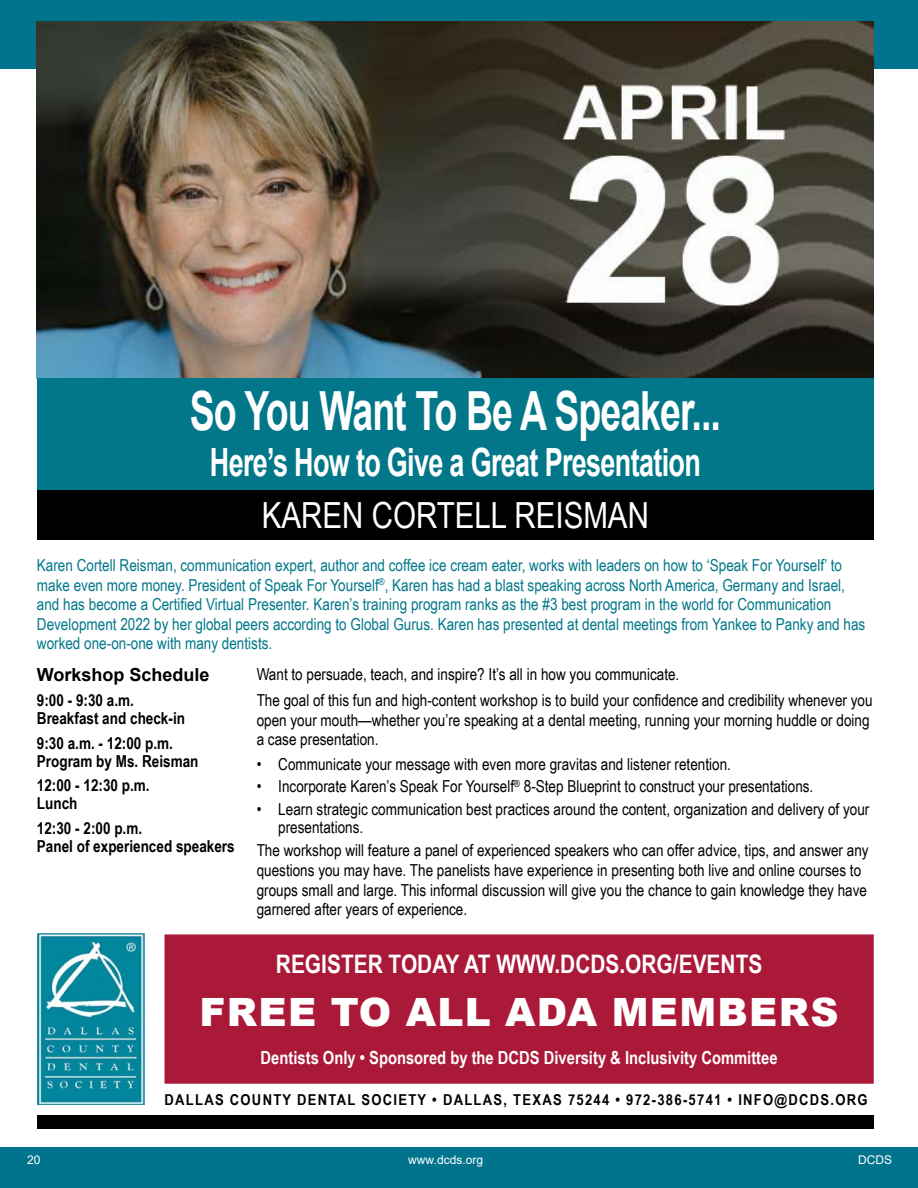
<style>
.page{position:relative;width:918px;height:1188px;background:#fff}
.page>*{position:absolute;margin:0;border:0;box-sizing:border-box;transform-origin:0 0}
.t1{font:700 54px "Arial";letter-spacing:-.025em;color:#fff;scale:.69 1}
.t2{font:900 39px "Arial";letter-spacing:.035em;color:#fff}
.t3{font:700 38.85px "Arial";letter-spacing:-.025em;color:#fff;scale:.69 1}
.t4{font:36px "Arial Narrow";color:#fff}
.t5{font:700 25.5px "Arial Narrow";color:#fff}
.t6{font:700 18px "Arial Narrow";color:#fff}
.t7{font:700 18px "Arial";color:#000}
.t8{font:16.5px/19.5px "Arial Narrow";color:#000}
.t9{font:16.5px/19.5px "Arial Narrow";color:#027789}
.t10{font:700 16.5px/18px "Arial Narrow";color:#000}
.t11{font:700 15px "Arial Narrow";letter-spacing:.08em;color:#000;scale:1.06 1}
.t12{font:12px "Arial";color:#fff}
</style>
<div class="page">
<div style="left:0;top:1148px;width:918px;height:40px;background:#00748d"></div>
<div style="left:0;top:0;width:918px;height:61px;background:#00748d"></div>
<div style="left:0;top:52px;width:918px;height:17px;background:#00748d"></div>
<img style="left:37px;top:22px;width:837px;height:356px">
<div style="left:37px;top:378px;width:837px;height:112px;background:#027789"></div>
<div style="left:37px;top:490px;width:837px;height:50px;background:#000"></div>
<div style="left:37px;top:1115px;width:837px;height:14px;background:#000"></div>
<img style="left:37px;top:934px;width:107px;height:171px">
<div style="left:165px;top:935px;width:708px;height:148px;background:#ab1939"></div>
<div style="left:165px;top:934px;width:709px;height:150px;border:2px solid #ab1939"></div>
<h1 class="t1" style="left:190px;top:373px;width:771px">So You Want To Be A Speaker...</h1>
<h3 class="t3" style="left:210px;top:435px;width:713px">Here’s How to Give a Great Presentation</h3>
<h3 class="t4" style="left:262px;top:489px;width:389px">KAREN CORTELL REISMAN</h3>
<p class="t9" style="left:37px;top:555px;width:830px">Karen Cortell Reisman, communication expert, author and coffee ice cream eater, works with leaders on how to ‘Speak For Yourself’ to make even more money. President of Speak For Yourself<sup>®</sup>, Karen has had a blast speaking across North America, Germany and Israel, and has become a Certified Virtual Presenter. Karen’s training program ranks as the #3 best program in the world for Communication Development 2022 by her global peers according to Global Gurus. Karen has presented at dental meetings from Yankee to Panky and has worked one-on-one with many dentists.</p>
<p class="t7" style="left:37px;top:662px;width:174px">Workshop Schedule</p>
<p class="t10" style="left:37px;top:690px;width:150px">9:00 - 9:30 a.m.<br>Breakfast and check-in</p>
<p class="t10" style="left:37px;top:733px;width:163px">9:30 a.m. - 12:00 p.m.<br>Program by Ms. Reisman</p>
<p class="t10" style="left:37px;top:776px;width:114px">12:00 - 12:30 p.m.<br>Lunch</p>
<p class="t10" style="left:37px;top:819px;width:199px">12:30 - 2:00 p.m.<br>Panel of experienced speakers</p>
<p class="t8" style="left:257px;top:660px;width:617px;line-height:26.2px">Want to persuade, teach, and inspire? It’s all in how you communicate.<br>The goal of this fun and high-content workshop is to build your confidence and credibility whenever you</p>
<p class="t8" style="left:257px;top:710px;width:614px">open your mouth—whether you’re speaking at a dental meeting, running your morning huddle or doing a case presentation.</p>
<p class="t8" style="left:257px;top:754px;width:476px">• Communicate your message with even more gravitas and listener retention.</p>
<p class="t8" style="left:257px;top:776px;width:558px">• Incorporate Karen’s Speak For Yourself<sup>®</sup> 8-Step Blueprint to construct your presentations.</p>
<p class="t8" style="left:278px;top:799px;width:593px;line-height:18px;text-indent:-22px">• Learn strategic communication best practices around the content, organization and delivery of your presentations.</p>
<p class="t8" style="left:257px;top:840px;width:614px">The workshop will feature a panel of experienced speakers who can offer advice, tips, and answer any questions you may have. The panelists have experience in presenting both live and online courses to groups small and large. This informal discussion will give you the chance to gain knowledge they have garnered after years of experience.</p>
<h3 class="t5" style="left:276px;top:944px;width:488px">REGISTER TODAY AT WWW.DCDS.ORG/EVENTS</h3>
<h2 class="t2" style="left:200px;top:984px;width:641px">FREE TO ALL ADA MEMBERS</h2>
<p class="t6" style="left:261px;top:1044px;width:518px">Dentists Only • Sponsored by the DCDS Diversity &amp; Inclusivity Committee</p>
<p class="t11" style="left:164px;top:1089px;width:665px">DALLAS COUNTY DENTAL SOCIETY • DALLAS, TEXAS 75244 • 972-386-5741 • INFO@DCDS.ORG</p>
<p class="t12" style="left:27px;top:1152px;width:15px">20</p>
<p class="t12" style="left:408px;top:1152px;width:76px">www.dcds.org</p>
<p class="t12" style="left:858px;top:1152px;width:35px">DCDS</p>
</div>
